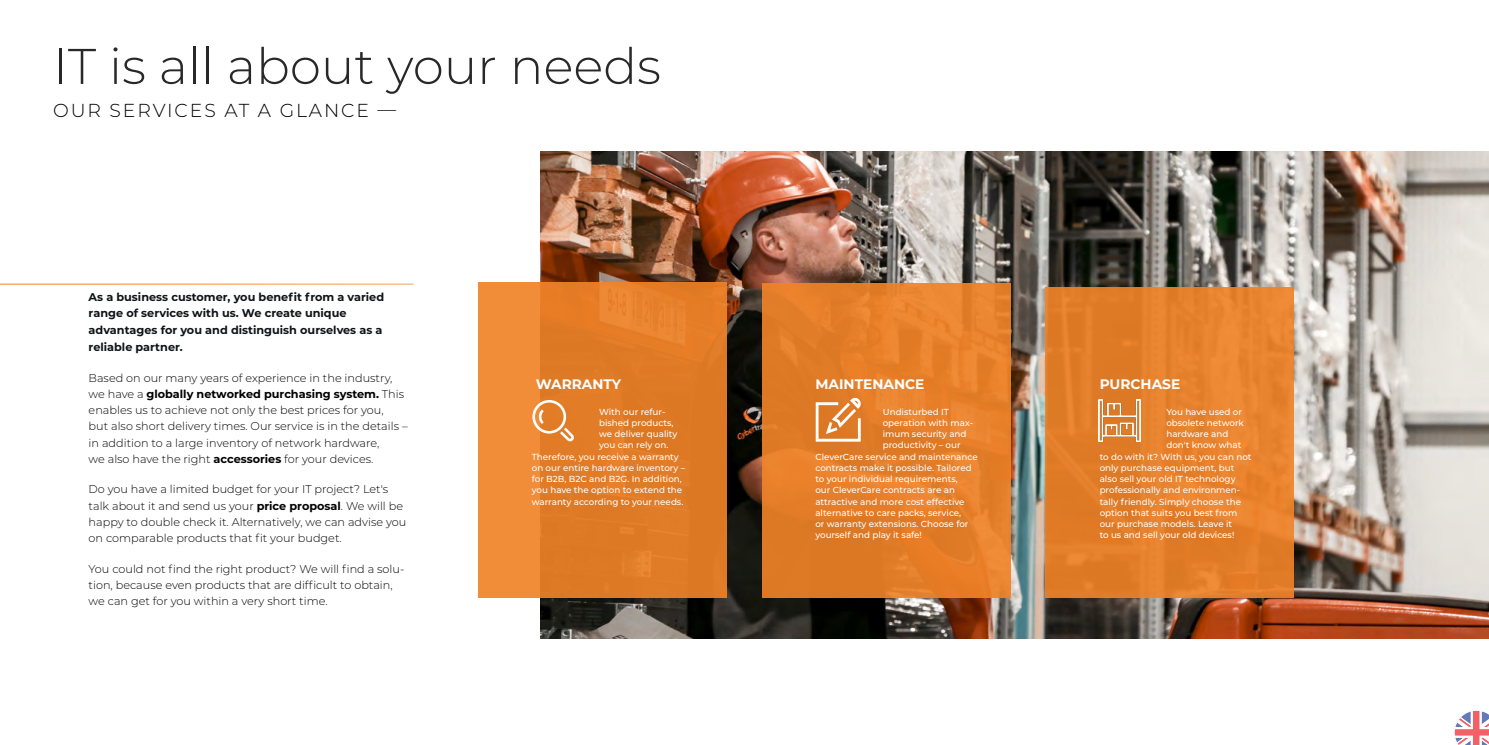
<style>
.page{position:relative;width:1489px;height:745px;background:#fff}
.page>*{position:absolute;margin:0;border:0;box-sizing:border-box;transform-origin:0 0}
.t1{font:300 50px "Montserrat";color:#292829}
.t2{font:300 18.75px "Montserrat";letter-spacing:.1em;color:#000}
.t3{font:700 13.75px "Montserrat";color:#fff}
.t4{font:300 11.25px/16.2px "Montserrat";color:#000}
.t5{font:700 11.25px/16.2px "Montserrat";color:#0f1317}
.t6{font:500 8.75px "Montserrat";color:#fff}
.s1{font-weight:700}
</style>
<div class="page">
<img style="left:540px;top:151px;width:948px;height:487px">
<hr style="left:0;top:283px;width:413px;height:1px;background:#f08328">
<div style="left:478px;top:282px;width:248px;height:315px;background:linear-gradient(to right,#ee8a35,#db7621)"></div>
<svg style="left:532px;top:400px;width:42px;height:41px;background:#e99956"></svg>
<div style="left:762px;top:283px;width:248px;height:314px;background:linear-gradient(to right,#e07b27,#e9822d)"></div>
<div style="left:1045px;top:287px;width:248px;height:310px;background:#e5802b"></div>
<svg style="left:815px;top:397px;width:45px;height:44px"></svg>
<img style="left:1098px;top:399px;width:42px;height:42px">
<svg style="left:1454px;top:710px;width:35px;height:34px"></svg>
<h1 class="t1" style="left:53px;top:32px;width:609px">IT is all about your needs</h1>
<h2 class="t2" style="left:53px;top:98px;width:345px">OUR SERVICES AT A GLANCE —</h2>
<p class="t5" style="left:89px;top:288px;width:297px">As a business customer, you benefit from a varied range of services with us. We create unique advantages for you and distinguish ourselves as a</p>
<p class="t5" style="left:89px;top:338px;width:96px">reliable partner.</p>
<p class="t4" style="left:89px;top:369px;width:320px">Based on our many years of experience in the industry, we have a <span class="s1">globally networked purchasing system.</span> This enables us to achieve not only the best prices for you,<br>but also short delivery times. Our service is in the details – in addition to a large inventory of network hardware,<br>we also have the right <span class="s1">accessories</span> for your devices.</p>
<p class="t4" style="left:89px;top:480px;width:319px">Do you have a limited budget for your IT project? Let's talk about it and send us your <span class="s1">price proposal</span>. We will be happy to double check it. Alternatively, we can advise you on comparable products that fit your budget.</p>
<p class="t4" style="left:89px;top:560px;width:317px">You could not find the right product? We will find a solu&shy;tion, because even products that are difficult to obtain, we can get for you within a very short time.</p>
<h3 class="t3" style="left:535px;top:374px;width:87px">WARRANTY</h3>
<p class="t6" style="left:599px;top:405px;width:68px">With our refur-</p>
<p class="t6" style="left:599px;top:416px;width:76px">bished products,</p>
<p class="t6" style="left:599px;top:427px;width:80px">we deliver quality</p>
<p class="t6" style="left:599px;top:439px;width:71px">you can rely on.</p>
<p class="t6" style="left:531px;top:450px;width:148px">Therefore, you receive a warranty</p>
<p class="t6" style="left:531px;top:461px;width:155px">on our entire hardware inventory –</p>
<p class="t6" style="left:531px;top:472px;width:152px">for B2B, B2C and B2G. In addition,</p>
<p class="t6" style="left:531px;top:484px;width:152px">you have the option to extend the</p>
<p class="t6" style="left:531px;top:495px;width:153px">warranty according to your needs.</p>
<h3 class="t3" style="left:815px;top:374px;width:111px">MAINTENANCE</h3>
<p class="t6" style="left:882px;top:405px;width:68px">Undisturbed IT</p>
<p class="t6" style="left:882px;top:416px;width:92px">operation with max-</p>
<p class="t6" style="left:882px;top:427px;width:85px">imum security and</p>
<p class="t6" style="left:882px;top:439px;width:79px">productivity – our</p>
<p class="t6" style="left:815px;top:450px;width:164px">CleverCare service and maintenance</p>
<p class="t6" style="left:815px;top:461px;width:158px">contracts make it possible. Tailored</p>
<p class="t6" style="left:815px;top:472px;width:144px">to your individual requirements,</p>
<p class="t6" style="left:815px;top:484px;width:141px">our CleverCare contracts are an</p>
<p class="t6" style="left:815px;top:495px;width:151px">attractive and more cost effective</p>
<p class="t6" style="left:815px;top:506px;width:147px">alternative to care packs, service,</p>
<p class="t6" style="left:815px;top:517px;width:155px">or warranty extensions. Choose for</p>
<p class="t6" style="left:815px;top:529px;width:108px">yourself and play it safe!</p>
<h3 class="t3" style="left:1099px;top:374px;width:82px">PURCHASE</h3>
<p class="t6" style="left:1166px;top:405px;width:77px">You have used or</p>
<p class="t6" style="left:1166px;top:416px;width:79px">obsolete network</p>
<p class="t6" style="left:1166px;top:427px;width:63px">hardware and</p>
<p class="t6" style="left:1166px;top:439px;width:76px">don't know what</p>
<p class="t6" style="left:1099px;top:450px;width:153px">to do with it? With us, you can not</p>
<p class="t6" style="left:1099px;top:461px;width:136px">only purchase equipment, but</p>
<p class="t6" style="left:1099px;top:472px;width:137px">also sell your old IT technology</p>
<p class="t6" style="left:1099px;top:484px;width:142px">professionally and environmen-</p>
<p class="t6" style="left:1099px;top:495px;width:143px">tally friendly. Simply choose the</p>
<p class="t6" style="left:1099px;top:506px;width:139px">option that suits you best from</p>
<p class="t6" style="left:1099px;top:517px;width:134px">our purchase models. Leave it</p>
<p class="t6" style="left:1099px;top:529px;width:136px">to us and sell your old devices!</p>
</div>
